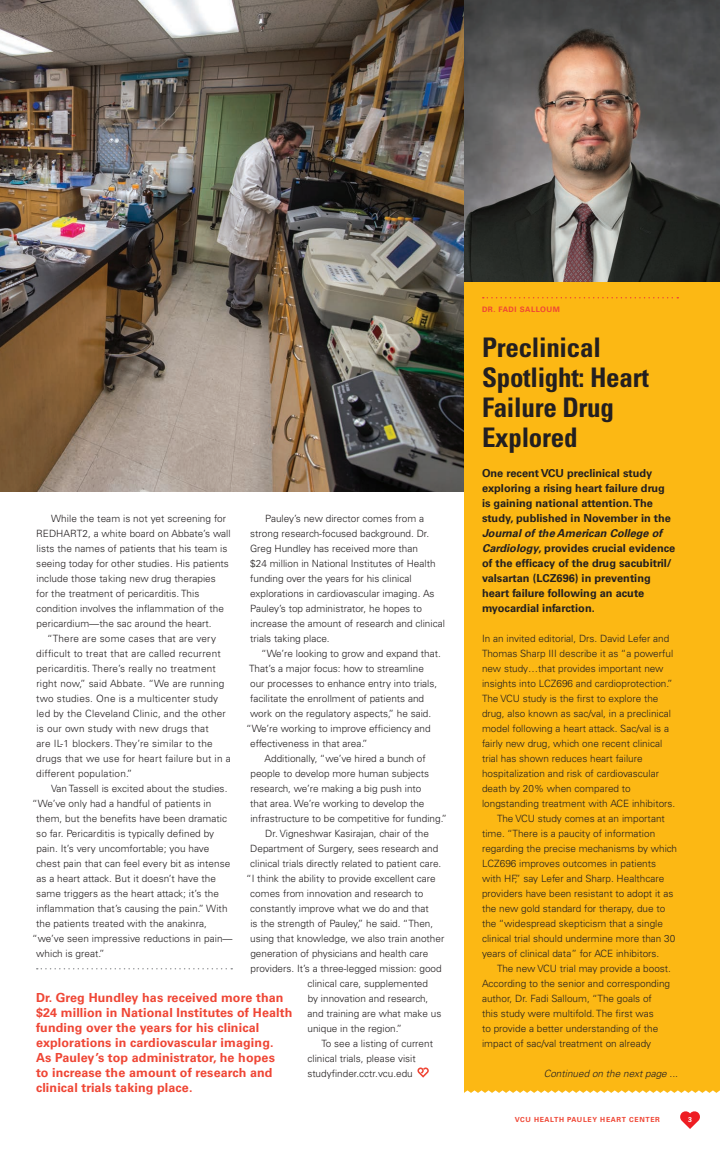
<style>
.page{position:relative;width:720px;height:1152px;background:#fff}
.page>*{position:absolute;margin:0;border:0;box-sizing:border-box;transform-origin:0 0}
.t1{font:700 condensed 27px/30px "Univers";letter-spacing:-.01em;color:#231f20}
.t2{font:700 12.5px/15px "Univers";letter-spacing:.01em;color:#ef4635}
.t3{font:700 11px/15px "Univers";color:#231f20}
.t4{font:300 10px/15px "Univers";color:#231f20}
.t5{font:300 10px/15px "Univers";letter-spacing:.02em;color:#231f20}
.t6{font:italic 300 10px "Univers";color:#231f20}
.t7{font:700 7.5px "Univers";letter-spacing:.07em;color:#ef4635}
.t8{font:700 7px "Univers";letter-spacing:.09em;color:#ef4635}
.t9{font:700 7px "Univers";color:#fff}
.s1{font-style:italic}
</style>
<div class="page">
<svg style="left:680px;top:1111px;width:20px;height:18px"></svg>
<svg style="left:37px;top:968px;width:195px;height:2px"></svg>
<div style="left:464px;top:960px;width:256px;height:133px;background:#fcb814"></div>
<div style="left:464px;top:0;width:256px;height:960px;background:#fcb814"></div>
<img style="left:464px;top:0;width:256px;height:282px">
<svg style="left:483px;top:297px;width:195px;height:2px"></svg>
<img style="left:0;top:0;width:464px;height:492px">
<svg style="left:417px;top:1067px;width:12px;height:11px"></svg>
<p class="t7" style="left:482px;top:305px;width:80px">DR. FADI SALLOUM</p>
<h1 class="t1" style="left:482px;top:332px;width:168px">Preclinical<br>Spotlight: Heart<br>Failure Drug<br>Explored</h1>
<p class="t3" style="left:482px;top:466px;width:191px">One recent VCU preclinical study exploring a rising heart failure drug is gaining national attention. The study, published in November in the</p>
<p class="t3" style="left:482px;top:526px;width:195px"><span class="s1">Journal of the American College of Cardiology</span>, provides crucial evidence of the efficacy of the drug sacubitril/ valsartan (LCZ696) in preventing heart failure following an acute myocardial infarction.</p>
<p class="t4" style="left:482px;top:631px;width:189px">In an invited editorial, Drs. David Lefer and</p>
<p class="t4" style="left:482px;top:646px;width:193px">Thomas Sharp III describe it as “a powerful</p>
<p class="t4" style="left:482px;top:661px;width:183px">new study…that provides important new</p>
<p class="t4" style="left:482px;top:676px;width:192px">insights into LCZ696 and cardioprotection.”</p>
<p class="t4" style="left:482px;top:691px;width:178px">The VCU study is the first to explore the</p>
<p class="t4" style="left:482px;top:706px;width:191px">drug, also known as sac/val, in a preclinical</p>
<p class="t4" style="left:482px;top:721px;width:188px">model following a heart attack. Sac/val is a</p>
<p class="t4" style="left:482px;top:736px;width:182px">fairly new drug, which one recent clinical</p>
<p class="t4" style="left:482px;top:751px;width:162px">trial has shown reduces heart failure</p>
<p class="t4" style="left:482px;top:766px;width:179px">hospitalization and risk of cardiovascular</p>
<p class="t4" style="left:482px;top:781px;width:150px">death by 20% when compared to</p>
<p class="t4" style="left:482px;top:796px;width:195px">longstanding treatment with ACE inhibitors.</p>
<p class="t4" style="left:497px;top:811px;width:169px">The VCU study comes at an important</p>
<p class="t4" style="left:482px;top:826px;width:175px">time. “There is a paucity of information</p>
<p class="t4" style="left:482px;top:841px;width:196px">regarding the precise mechanisms by which</p>
<p class="t4" style="left:482px;top:856px;width:176px">LCZ696 improves outcomes in patients</p>
<p class="t4" style="left:482px;top:871px;width:184px">with HF,” say Lefer and Sharp. Healthcare</p>
<p class="t4" style="left:482px;top:886px;width:193px">providers have been resistant to adopt it as</p>
<p class="t4" style="left:482px;top:901px;width:185px">the new gold standard for therapy, due to</p>
<p class="t4" style="left:482px;top:916px;width:183px">the “widespread skepticism that a single</p>
<p class="t4" style="left:482px;top:931px;width:195px">clinical trial should undermine more than 30</p>
<p class="t4" style="left:482px;top:946px;width:179px">years of clinical data” for ACE inhibitors.</p>
<p class="t4" style="left:497px;top:961px;width:176px">The new VCU trial may provide a boost.</p>
<p class="t4" style="left:482px;top:976px;width:190px">According to the senior and corresponding</p>
<p class="t4" style="left:482px;top:991px;width:171px">author, Dr. Fadi Salloum, “The goals of</p>
<p class="t4" style="left:482px;top:1006px;width:173px">this study were multifold. The first was</p>
<p class="t4" style="left:482px;top:1021px;width:178px">to provide a better understanding of the</p>
<p class="t4" style="left:482px;top:1036px;width:171px">impact of sac/val treatment on already</p>
<p class="t4" style="left:36px;top:511px;width:196px;text-indent:15px">While the team is not yet screening for REDHART2, a white board on Abbate’s wall lists the names of patients that his team is seeing today for other studies. His patients include those taking new drug therapies<br>for the treatment of pericarditis. This condition involves the inflammation of the pericardium—the sac around the heart.</p>
<p class="t5" style="left:36px;top:631px;width:196px;text-indent:11px">“There are some cases that are very difficult to treat that are called recurrent pericarditis. There’s really no treatment right now,” said Abbate. “We are running two studies. One is a multicenter study led by the Cleveland Clinic, and the other is our own study with new drugs that<br>are IL-1 blockers. They’re similar to the drugs that we use for heart failure but in a different population.”</p>
<p class="t4" style="left:51px;top:781px;width:178px">Van Tassell is excited about the studies.</p>
<p class="t4" style="left:32px;top:796px;width:181px">“We’ve only had a handful of patients in</p>
<p class="t4" style="left:36px;top:811px;width:193px">them, but the benefits have been dramatic</p>
<p class="t4" style="left:36px;top:826px;width:179px">so far. Pericarditis is typically defined by</p>
<p class="t4" style="left:37px;top:841px;width:174px">pain. It’s very uncomfortable; you have</p>
<p class="t4" style="left:36px;top:856px;width:196px">chest pain that can feel every bit as intense</p>
<p class="t4" style="left:36px;top:871px;width:181px">as a heart attack. But it doesn’t have the</p>
<p class="t4" style="left:36px;top:886px;width:184px">same triggers as the heart attack; it’s the</p>
<p class="t4" style="left:36px;top:901px;width:193px">inflammation that’s causing the pain.” With</p>
<p class="t4" style="left:36px;top:916px;width:172px">the patients treated with the anakinra,</p>
<p class="t4" style="left:32px;top:931px;width:202px">“we’ve seen impressive reductions in pain—</p>
<p class="t4" style="left:36px;top:946px;width:70px">which is great.”</p>
<p class="t4" style="left:250px;top:511px;width:196px;text-indent:15px">Pauley’s new director comes from a strong research-focused background. Dr.<br>Greg Hundley has received more than<br>$24 million in National Institutes of Health funding over the years for his clinical explorations in cardiovascular imaging. As Pauley’s top administrator, he hopes to increase the amount of research and clinical trials taking place.</p>
<p class="t4" style="left:261px;top:646px;width:181px">“We’re looking to grow and expand that.</p>
<p class="t4" style="left:249px;top:661px;width:176px">That’s a major focus: how to streamline</p>
<p class="t4" style="left:250px;top:676px;width:189px">our processes to enhance entry into trials,</p>
<p class="t4" style="left:250px;top:691px;width:175px">facilitate the enrollment of patients and</p>
<p class="t4" style="left:250px;top:706px;width:183px">work on the regulatory aspects,” he said.</p>
<p class="t4" style="left:246px;top:721px;width:186px">“We’re working to improve efficiency and</p>
<p class="t4" style="left:250px;top:736px;width:119px">effectiveness in that area.”</p>
<p class="t4" style="left:265px;top:751px;width:163px">Additionally, “we’ve hired a bunch of</p>
<p class="t4" style="left:251px;top:766px;width:180px">people to develop more human subjects</p>
<p class="t4" style="left:250px;top:781px;width:173px">research, we’re making a big push into</p>
<p class="t4" style="left:250px;top:796px;width:176px">that area. We’re working to develop the</p>
<p class="t4" style="left:250px;top:811px;width:198px">infrastructure to be competitive for funding.”</p>
<p class="t4" style="left:265px;top:826px;width:165px">Dr. Vigneshwar Kasirajan, chair of the</p>
<p class="t4" style="left:250px;top:841px;width:190px">Department of Surgery, sees research and</p>
<p class="t4" style="left:250px;top:856px;width:193px">clinical trials directly related to patient care.</p>
<p class="t4" style="left:246px;top:871px;width:191px">“I think the ability to provide excellent care</p>
<p class="t4" style="left:250px;top:886px;width:175px">comes from innovation and research to</p>
<p class="t4" style="left:250px;top:901px;width:180px">constantly improve what we do and that</p>
<p class="t4" style="left:250px;top:916px;width:184px">is the strength of Pauley,” he said. “Then,</p>
<p class="t4" style="left:250px;top:931px;width:196px">using that knowledge, we also train another</p>
<p class="t4" style="left:250px;top:946px;width:179px">generation of physicians and health care</p>
<p class="t4" style="left:251px;top:961px;width:193px">providers. It’s a three-legged mission: good</p>
<p class="t4" style="left:308px;top:976px;width:122px">clinical care, supplemented</p>
<p class="t4" style="left:308px;top:991px;width:122px">by innovation and research,</p>
<p class="t4" style="left:308px;top:1006px;width:135px">and training are what make us</p>
<p class="t4" style="left:307px;top:1021px;width:96px">unique in the region.”</p>
<p class="t4" style="left:321px;top:1036px;width:113px">To see a listing of current</p>
<p class="t4" style="left:308px;top:1051px;width:110px">clinical trials, please visit</p>
<p class="t4" style="left:308px;top:1066px;width:107px">studyfinder.cctr.vcu.edu</p>
<p class="t6" style="left:544px;top:1067px;width:136px">Continued on the next page ...</p>
<p class="t2" style="left:36px;top:990px;width:258px">Dr. Greg Hundley has received more than $24 million in National Institutes of Health funding over the years for his clinical explorations in cardiovascular imaging.<br>As Pauley’s top administrator, he hopes<br>to increase the amount of research and clinical trials taking place.</p>
<p class="t8" style="left:515px;top:1115px;width:147px">VCU HEALTH PAULEY HEART CENTER</p>
<p class="t9" style="left:688px;top:1115px;width:5px">3</p>
</div>
